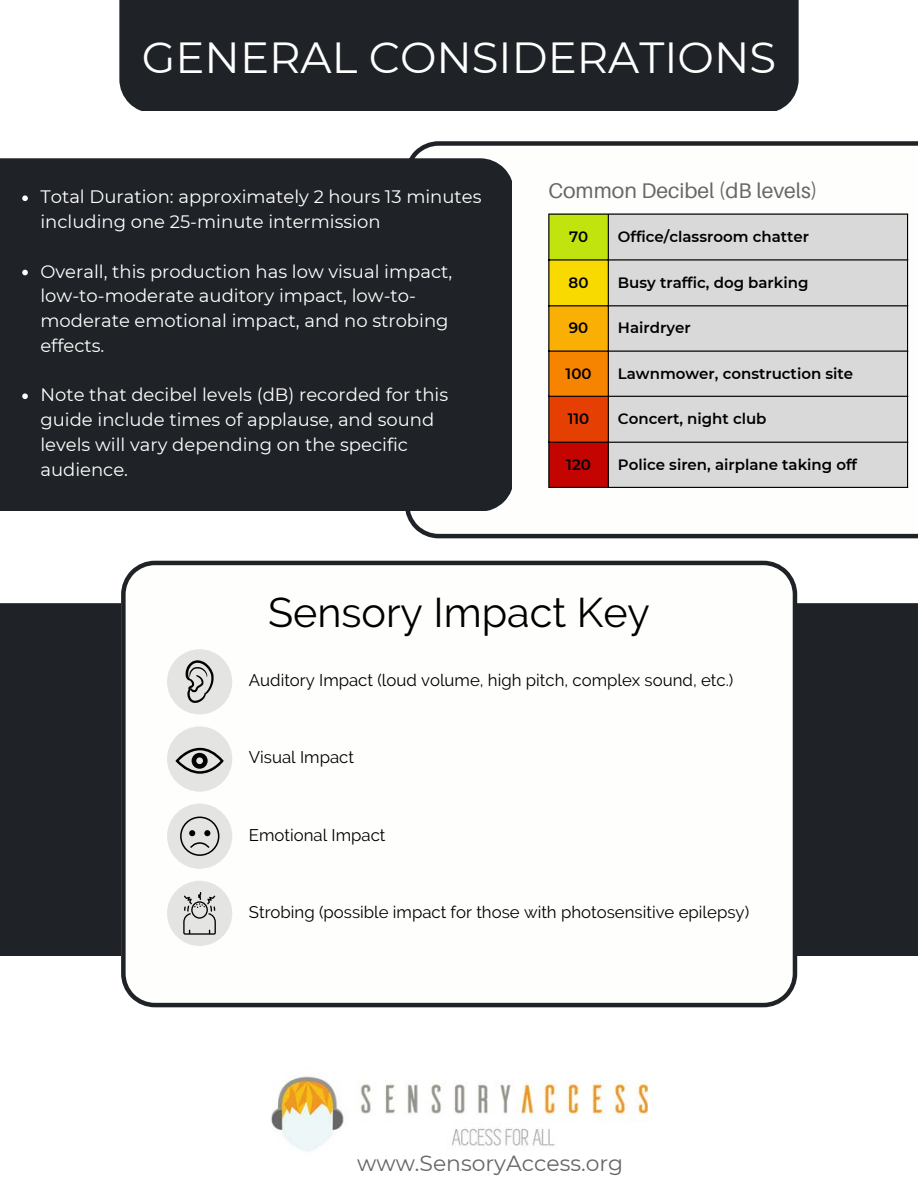
<style>
.page{position:relative;width:918px;height:1188px;background:#fff}
.page>*{position:absolute;margin:0;border:0;box-sizing:border-box;transform-origin:0 0}
.t1{font:43.5px "Montserrat";color:#fff}
.t2{font:41.25px "Raleway";color:#000}
.t3{font:21.9px "Montserrat";color:#676767}
.t4{font:21.15px "Aileron";color:#676767}
.t5{font:18px/24.8px "Montserrat";color:#fff}
.t6{font:16.8px "Raleway";color:#000}
.t7{font:600 15px "Montserrat";color:#000}
</style>
<div class="page">
<svg style="left:405px;top:141px;width:513px;height:397px"></svg>
<div style="left:0;top:158px;width:512px;height:353px;background:#1f2226"></div>
<div style="left:549px;top:214px;width:60px;height:46px;background:#c1e40e"></div>
<div style="left:609px;top:215px;width:298px;height:272px;background:#d9d9d9"></div>
<div style="left:549px;top:260px;width:60px;height:46px;background:#f8da00"></div>
<div style="left:549px;top:306px;width:60px;height:45px;background:#faaf04"></div>
<div style="left:549px;top:351px;width:60px;height:46px;background:#f68401"></div>
<div style="left:549px;top:396px;width:60px;height:46px;background:#e63f03"></div>
<div style="left:549px;top:442px;width:60px;height:46px;background:#c40400"></div>
<hr style="left:548px;top:215px;width:1px;height:272px;background:#000">
<hr style="left:608px;top:215px;width:1px;height:272px;background:#000">
<hr style="left:907px;top:215px;width:1px;height:272px;background:#000">
<hr style="left:548px;top:213px;width:360px;height:2px;background:#000">
<hr style="left:548px;top:259px;width:360px;height:2px;background:#000">
<hr style="left:548px;top:305px;width:360px;height:1px;background:#000">
<hr style="left:548px;top:351px;width:360px;height:1px;background:#000">
<hr style="left:548px;top:396px;width:360px;height:1px;background:#000">
<hr style="left:548px;top:442px;width:360px;height:1px;background:#000">
<hr style="left:548px;top:487px;width:360px;height:1px;background:#000">
<div style="left:0;top:603px;width:918px;height:353px;background:#1f2226"></div>
<svg style="left:121px;top:561px;width:676px;height:446px"></svg>
<div style="left:167px;top:726px;width:65px;height:66px;background:#e4e4e3;border-radius:50%"></div>
<svg style="left:175px;top:748px;width:49px;height:26px"></svg>
<div style="left:167px;top:804px;width:65px;height:65px;background:#e4e4e3;border-radius:50%"></div>
<svg style="left:180px;top:817px;width:39px;height:39px"></svg>
<div style="left:167px;top:649px;width:65px;height:65px;background:#e4e4e3;border-radius:50%"></div>
<svg style="left:186px;top:660px;width:28px;height:43px"></svg>
<div style="left:167px;top:881px;width:65px;height:65px;background:#e4e4e3;border-radius:50%"></div>
<svg style="left:183px;top:892px;width:33px;height:43px"></svg>
<img style="left:271px;top:1076px;width:376px;height:75px">
<div style="left:119px;top:0;width:680px;height:111px;background:#1f2226"></div>
<svg style="left:22px;top:195px;width:6px;height:6px"></svg>
<svg style="left:22px;top:270px;width:6px;height:5px"></svg>
<svg style="left:22px;top:393px;width:6px;height:6px"></svg>
<h1 class="t1" style="left:142px;top:31px;width:636px">GENERAL CONSIDERATIONS</h1>
<p class="t5" style="left:40px;top:185px;width:443px">Total Duration: approximately 2 hours 13 minutes including one 25-minute intermission</p>
<p class="t5" style="left:40px;top:259px;width:413px">Overall, this production has low visual impact, low-to-moderate auditory impact, low-to&shy;moderate emotional impact, and no strobing effects.</p>
<p class="t5" style="left:40px;top:383px;width:409px">Note that decibel levels (dB) recorded for this guide include times of applause, and sound levels will vary depending on the specific audience.</p>
<p class="t4" style="left:548px;top:177px;width:271px">Common Decibel (dB levels)</p>
<p class="t7" style="left:569px;top:227px;width:21px">70</p>
<p class="t7" style="left:618px;top:227px;width:193px">Office/classroom chatter</p>
<p class="t7" style="left:569px;top:273px;width:21px">80</p>
<p class="t7" style="left:618px;top:273px;width:192px">Busy traffic, dog barking</p>
<p class="t7" style="left:569px;top:319px;width:21px">90</p>
<p class="t7" style="left:618px;top:319px;width:74px">Hairdryer</p>
<p class="t7" style="left:566px;top:364px;width:27px">100</p>
<p class="t7" style="left:618px;top:364px;width:237px">Lawnmower, construction site</p>
<p class="t7" style="left:568px;top:409px;width:23px">110</p>
<p class="t7" style="left:618px;top:409px;width:150px">Concert, night club</p>
<p class="t7" style="left:566px;top:455px;width:26px">120</p>
<p class="t7" style="left:618px;top:455px;width:241px">Police siren, airplane taking off</p>
<h2 class="t2" style="left:268px;top:588px;width:384px">Sensory Impact Key</h2>
<p class="t6" style="left:249px;top:670px;width:486px">Auditory Impact (loud volume, high pitch, complex sound, etc.)</p>
<p class="t6" style="left:249px;top:747px;width:107px">Visual Impact</p>
<p class="t6" style="left:249px;top:825px;width:138px">Emotional Impact</p>
<p class="t6" style="left:249px;top:902px;width:502px">Strobing (possible impact for those with photosensitive epilepsy)</p>
<p class="t3" style="left:357px;top:1150px;width:268px">www.SensoryAccess.org</p>
</div>
